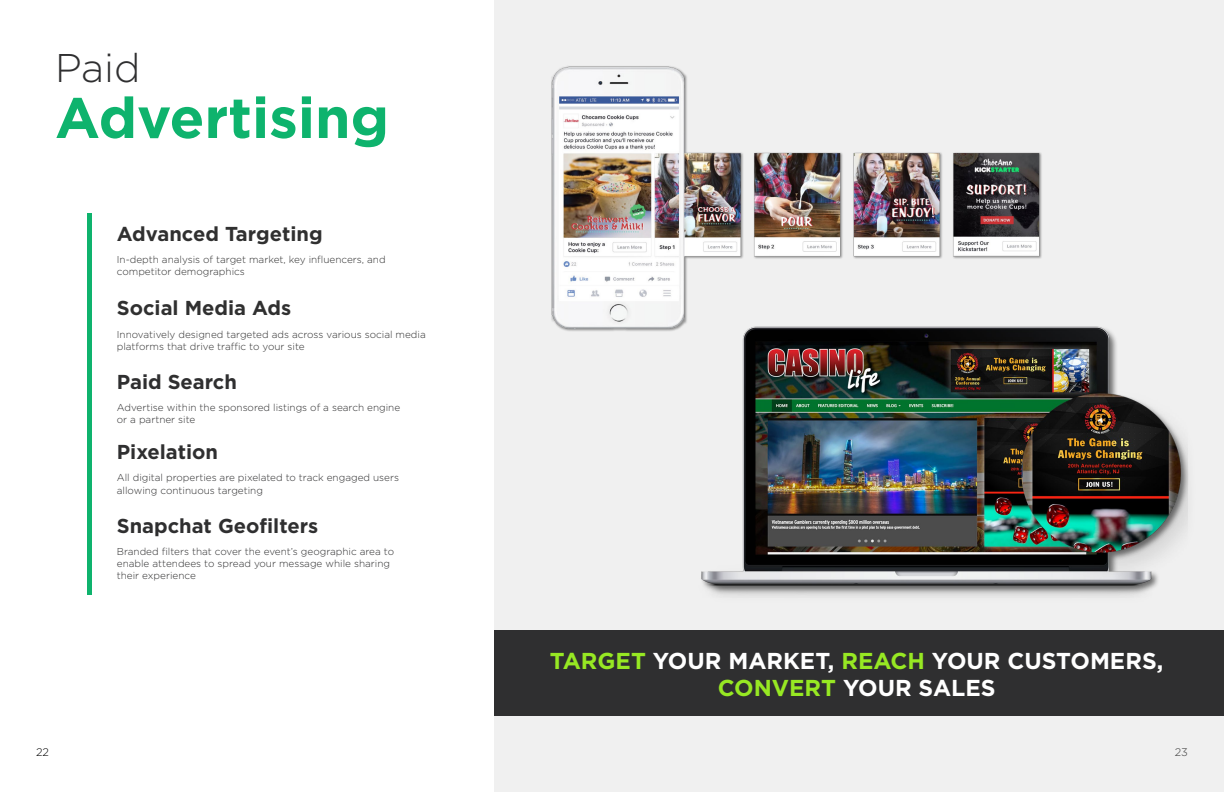
<style>
.page{position:relative;width:1224px;height:792px;background:#fff}
.page>*{position:absolute;margin:0;border:0;box-sizing:border-box;transform-origin:0 0}
.t1{font:700 57px "Gotham";color:#0eb36d}
.t2{font:300 40px "Gotham";color:#2f2f30}
.t3{font:700 23px "Gotham";color:#fff}
.t4{font:700 23px "Gotham";color:#97e823}
.t5{font:700 20.1px "Gotham";color:#2f2f30}
.t6{font:700 20.1px "Gotham";color:#303030}
.t7{font:300 11px "Gotham";color:#000}
.t8{font:300 10px/12px "Gotham";color:#2f2f30}
.t9{font:300 10px/12.1px "Gotham";color:#303030}
.s1{color:#97e823}
</style>
<div class="page">
<div style="left:87px;top:213px;width:5px;height:382px;background:#0eb36d"></div>
<div style="left:494px;top:0;width:730px;height:792px;background:#f0f0f0"></div>
<div style="left:494px;top:630px;width:730px;height:86px;background:#2f2f30"></div>
<img style="left:701px;top:326px;width:487px;height:270px">
<img style="left:551px;top:66px;width:517px;height:303px">
<h2 class="t2" style="left:55px;top:46px;width:87px">Paid</h2>
<h1 class="t1" style="left:55px;top:85px;width:336px">Advertising</h1>
<h3 class="t6" style="left:117px;top:222px;width:207px">Advanced Targeting</h3>
<p class="t9" style="left:117px;top:253px;width:270px">In-depth analysis of target market, key influencers, and competitor demographics</p>
<h3 class="t6" style="left:117px;top:297px;width:176px">Social Media Ads</h3>
<p class="t9" style="left:117px;top:328px;width:310px">Innovatively designed targeted ads across various social media platforms that drive traffic to your site</p>
<h3 class="t5" style="left:117px;top:370px;width:122px">Paid Search</h3>
<p class="t8" style="left:117px;top:401px;width:285px">Advertise within the sponsored listings of a search engine or a partner site</p>
<h3 class="t5" style="left:117px;top:441px;width:103px">Pixelation</h3>
<p class="t8" style="left:117px;top:472px;width:284px">All digital properties are pixelated to track engaged users allowing continuous targeting</p>
<h3 class="t5" style="left:117px;top:514px;width:203px">Snapchat Geofilters</h3>
<p class="t8" style="left:117px;top:545px;width:279px">Branded filters that cover the event’s geographic area to enable attendees to spread your message while sharing their experience</p>
<h3 class="t4" style="left:550px;top:647px;width:65px">TARGET</h3>
<h3 class="t3" style="left:653px;top:647px;width:147px">YOUR MARKET</h3>
<h3 class="t3" style="left:828px;top:647px;width:337px">, <span class="s1">REACH</span> YOUR CUSTOMERS,</h3>
<h3 class="t4" style="left:718px;top:675px;width:53px">CONVE</h3>
<h3 class="t3" style="left:805px;top:675px;width:192px"><span class="s1">RT</span> YOUR SALES</h3>
<p class="t7" style="left:36px;top:746px;width:14px">22</p>
<p class="t7" style="left:1175px;top:746px;width:15px">23</p>
</div>
